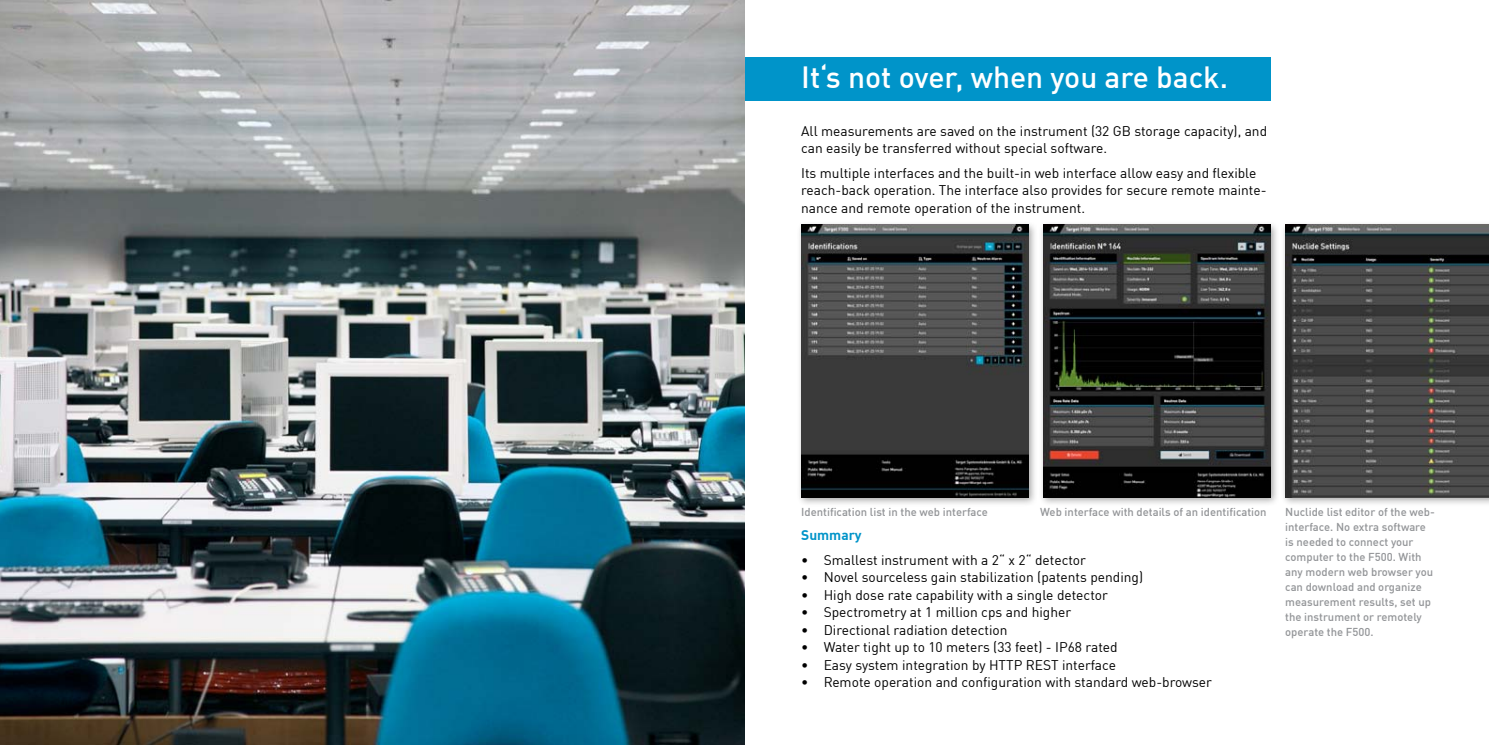
<style>
.page{position:relative;width:1489px;height:745px;background:#fff}
.page>*{position:absolute;margin:0;border:0;box-sizing:border-box;transform-origin:0 0}
.t1{font:500 30px "DIN Offc Pro";color:#fff}
.t2{font:13.75px/17.5px "DIN Offc Pro";color:#000}
.t3{font:700 13.75px "DIN Offc Pro";color:#0094c9}
.t4{font:500 11.25px/15px "DIN Offc Pro";color:#939598}
</style>
<div class="page">
<div style="left:796px;top:221px;width:241px;height:286px;background:#000;opacity:.35"></div>
<img style="left:801px;top:225px;width:227px;height:272px">
<div style="left:1038px;top:221px;width:241px;height:286px;background:#000;opacity:.35"></div>
<img style="left:1043px;top:225px;width:227px;height:272px">
<div style="left:1280px;top:221px;width:208px;height:286px;background:#000;opacity:.35"></div>
<img style="left:1284px;top:225px;width:204px;height:272px">
<div style="left:744px;top:57px;width:526px;height:43px;background:#0094c9"></div>
<img style="left:0;top:0;width:744px;height:744px">
<h1 class="t1" style="left:801px;top:52px;width:428px">It‘s not over, when you are back.</h1>
<p class="t2" style="left:801px;top:120px;width:467px">All measurements are saved on the instrument (32 GB storage capacity), and can easily be transferred without special software.</p>
<p class="t2" style="left:801px;top:162px;width:467px">Its multiple interfaces and the built-in web interface allow easy and flexible reach-back operation. The interface also provides for secure remote mainte&shy;nance and remote operation of the instrument.</p>
<p class="t4" style="left:801px;top:502px;width:188px">Identification list in the web interface</p>
<p class="t4" style="left:1040px;top:502px;width:228px">Web interface with details of an identification</p>
<p class="t3" style="left:801px;top:523px;width:62px">Summary</p>
<p class="t2" style="left:801px;top:549px;width:286px">• Smallest instrument with a 2“ x 2“ detector</p>
<p class="t2" style="left:801px;top:566px;width:343px">• Novel sourceless gain stabilization (patents pending)</p>
<p class="t2" style="left:801px;top:584px;width:308px">• High dose rate capability with a single detector</p>
<p class="t2" style="left:801px;top:601px;width:271px">• Spectrometry at 1 million cps and higher</p>
<p class="t2" style="left:801px;top:619px;width:208px">• Directional radiation detection</p>
<p class="t2" style="left:801px;top:636px;width:318px">• Water tight up to 10 meters (33 feet) - IP68 rated</p>
<p class="t2" style="left:801px;top:654px;width:316px">• Easy system integration by HTTP REST interface</p>
<p class="t2" style="left:801px;top:671px;width:412px">• Remote operation and configuration with standard web-browser</p>
<p class="t4" style="left:1285px;top:502px;width:151px">Nuclide list editor of the web&shy;interface. No extra software is needed to connect your computer to the F500. With any modern web browser you can download and organize measurement results, set up the instrument or remotely operate the F500.</p>
</div>
